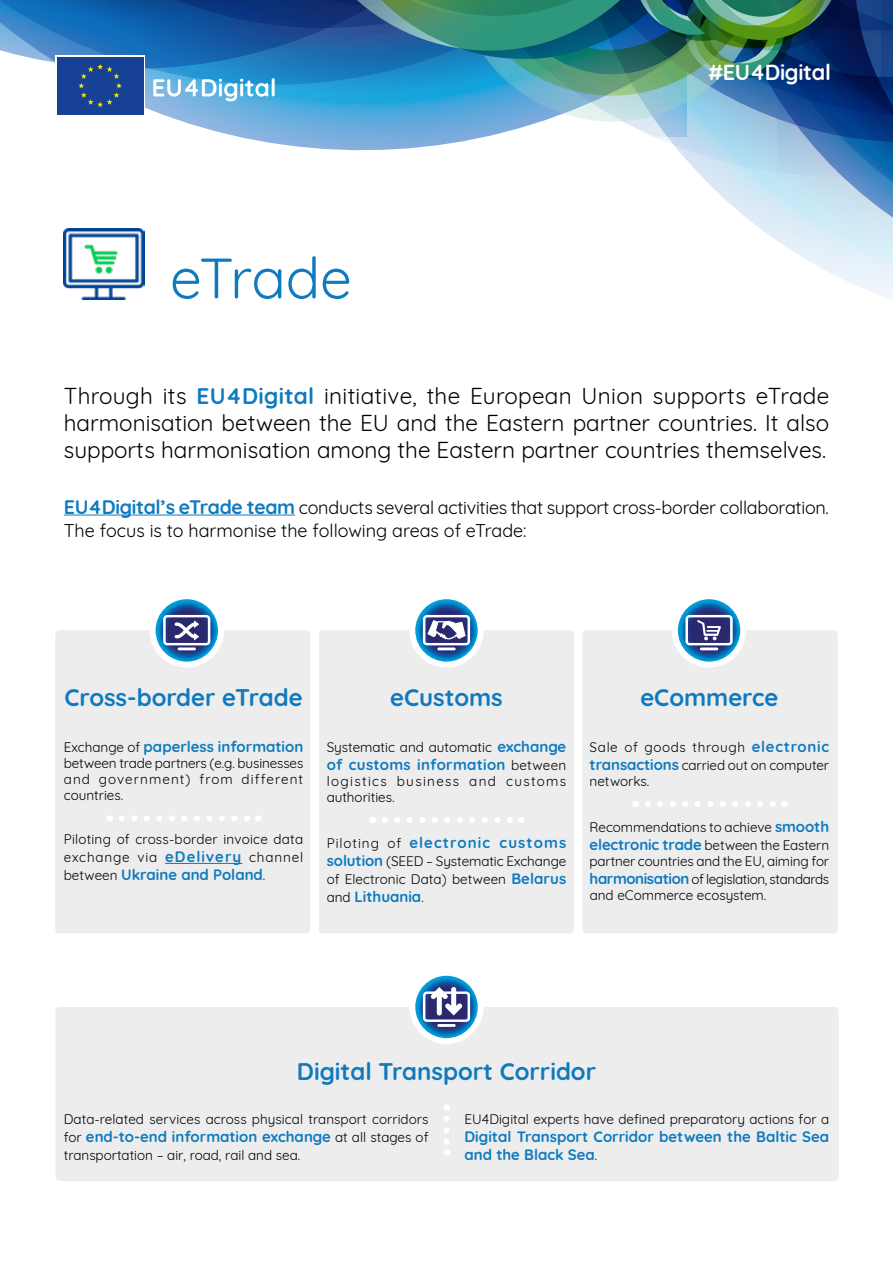
<style>
.page{position:relative;width:893px;height:1263px;background:#fff}
.page>*{position:absolute;margin:0;border:0;box-sizing:border-box;transform-origin:0 0}
.t1{font:57px "Quicksand";letter-spacing:-.01em;color:#0e7abf}
.t2{font:700 24px "Quicksand";color:#0e7abf}
.t3{font:22.5px/27px "Quicksand";color:#000;text-align:justify}
.t4{font:700 21.75px "Quicksand";letter-spacing:-.015em;color:#fff}
.t5{font:18px/23.4px "Quicksand";letter-spacing:-.015em;color:#000}
.t6{font:700 15px/18px "Quicksand";color:#0e7abf}
.t7{font:700 15px "Quicksand";letter-spacing:.02em;color:#0e7abf}
.t8{font:700 15px "Quicksand";letter-spacing:.075em;color:#0e7abf}
.t9{font:13.5px/18px "Quicksand";color:#000}
.t10{font:13.5px/18px "Quicksand";letter-spacing:.02em;color:#000}
.t11{font:13.5px/16.2px "Quicksand";letter-spacing:.1em;color:#000}
.s1{font-weight:700;color:#0e7abf}
.s2{font-weight:700;font-size:19.5px;color:#0e7abf}
.s3{font-weight:400;font-size:13.5px;color:#000}
.s4{font-weight:700;font-size:15px;color:#0e7abf}
</style>
<div class="page">
<svg style="left:0;top:0;width:52px;height:62px;background:#5596d0"></svg>
<div style="left:583px;top:630px;width:255px;height:303px;background:#ededed;border-radius:4px"></div>
<div style="left:319px;top:630px;width:255px;height:303px;background:#ededed;border-radius:4px"></div>
<div style="left:55px;top:630px;width:255px;height:303px;background:#ededed;border-radius:4px"></div>
<hr style="left:64px;top:514px;width:231px;height:1px;background:#0e7abf">
<svg style="left:122px;top:815px;width:128px;height:6px"></svg>
<hr style="left:165px;top:863px;width:77px;height:1px;background:#0e7abf">
<svg style="left:385px;top:817px;width:128px;height:6px"></svg>
<svg style="left:647px;top:801px;width:129px;height:6px"></svg>
<img style="left:52px;top:0;width:841px;height:300px">
<svg style="left:153px;top:596px;width:68px;height:69px;background:#3b89c0"></svg>
<div style="left:150px;top:593px;width:74px;height:75px;border:6px solid #fff;border-radius:50%"></div>
<svg style="left:412px;top:596px;width:69px;height:69px;background:#3c8bc1"></svg>
<div style="left:409px;top:593px;width:75px;height:75px;border:6px solid #fff;border-radius:50%"></div>
<svg style="left:675px;top:596px;width:68px;height:69px;background:#3a89c0"></svg>
<div style="left:672px;top:593px;width:74px;height:75px;border:6px solid #fff;border-radius:50%"></div>
<svg style="left:685px;top:615px;width:48px;height:30px"></svg>
<hr style="left:700px;top:647px;width:18px;height:3px;background:#fff">
<hr style="left:178px;top:647px;width:18px;height:3px;background:#fff">
<svg style="left:423px;top:615px;width:47px;height:30px"></svg>
<hr style="left:437px;top:647px;width:19px;height:3px;background:#fff">
<svg style="left:163px;top:615px;width:47px;height:30px"></svg>
<div style="left:55px;top:1007px;width:784px;height:174px;background:#ededed;border-radius:4px"></div>
<svg style="left:444px;top:1119px;width:5px;height:36px"></svg>
<svg style="left:412px;top:973px;width:69px;height:68px;background:#3b8fc5"></svg>
<div style="left:409px;top:970px;width:75px;height:74px;border:6px solid #fff;border-radius:50%"></div>
<hr style="left:437px;top:1024px;width:19px;height:3px;background:#fff">
<svg style="left:423px;top:987px;width:47px;height:35px"></svg>
<h1 class="t1" style="left:170px;top:234px;width:183px">eTrade</h1>
<h3 class="t4" style="left:708px;top:54px;width:124px">#EU4Digital</h3>
<h3 class="t3" style="left:64px;top:380px;width:767px">Through its <span class="s1">EU4Digital</span> initiative, the European Union supports eTrade harmonisation between the EU and the Eastern partner countries. It also supports harmonisation among the Eastern partner countries themselves.</h3>
<h3 class="t5" style="left:64px;top:494px;width:767px"><span class="s2">EU4Digital’s eTrade team</span> conducts several activities that support cross-border collaboration.<br>The focus is to harmonise the following areas of eTrade:</h3>
<h2 class="t2" style="left:64px;top:678px;width:240px">Cross-border eTrade</h2>
<p class="t6" style="left:64px;top:736px;width:241px"><span class="s3">Exchange of</span> paperless information</p>
<p class="t9" style="left:64px;top:754px;width:241px;line-height:16.2px;text-align:justify">between trade partners (e.g. businesses and government) from different countries.</p>
<p class="t10" style="left:64px;top:829px;width:241px">Piloting of cross-border invoice data exchange via <span class="s4">eDelivery</span> channel</p>
<p class="t6" style="left:64px;top:865px;width:203px"><span class="s3">between</span> Ukraine and Poland<span class="s3">.</span></p>
<h2 class="t2" style="left:390px;top:678px;width:114px">eCustoms</h2>
<p class="t9" style="left:327px;top:737px;width:241px">Systematic and automatic <span class="s4">exchange</span></p>
<p class="t7" style="left:327px;top:752px;width:241px">of customs information <span class="s3">between</span></p>
<p class="t11" style="left:327px;top:772px;width:241px">logistics business and customs authorities.</p>
<p class="t8" style="left:327px;top:830px;width:241px"><span class="s3">Piloting of</span> electronic customs</p>
<p class="t9" style="left:327px;top:851px;width:241px"><span class="s4">solution</span> (SEED – Systematic Exchange of Electronic Data) between <span class="s4">Belarus</span></p>
<p class="t6" style="left:327px;top:886px;width:99px"><span class="s3">and</span> Lithuania<span class="s3">.</span></p>
<h2 class="t2" style="left:640px;top:678px;width:140px">eCommerce</h2>
<p class="t9" style="left:590px;top:737px;width:241px">Sale of goods through <span class="s4">electronic transactions</span> carried out on computer</p>
<p class="t9" style="left:590px;top:771px;width:61px">networks.</p>
<p class="t9" style="left:590px;top:816px;width:241px">Recommendations to achieve <span class="s4">smooth electronic trade</span> between the Eastern</p>
<p class="t9" style="left:590px;top:851px;width:241px">partner countries and the EU, aiming for <span class="s4">harmonisation</span> of legislation, standards</p>
<p class="t9" style="left:590px;top:885px;width:178px">and eCommerce ecosystem.</p>
<h2 class="t2" style="left:297px;top:1051px;width:301px">Digital Transport Corridor</h2>
<p class="t9" style="left:64px;top:1108px;width:366px">Data-related services across physical transport corridors</p>
<p class="t6" style="left:64px;top:1126px;width:366px"><span class="s3">for</span> end-to-end information exchange <span class="s3">at all stages of</span></p>
<p class="t9" style="left:64px;top:1144px;width:238px">transportation – air, road, rail and sea.</p>
<p class="t9" style="left:465px;top:1108px;width:366px">EU4Digital experts have defined preparatory actions for a</p>
<p class="t6" style="left:465px;top:1126px;width:366px">Digital Transport Corridor between the Baltic Sea and the Black Sea<span class="s3">.</span></p>
</div>
